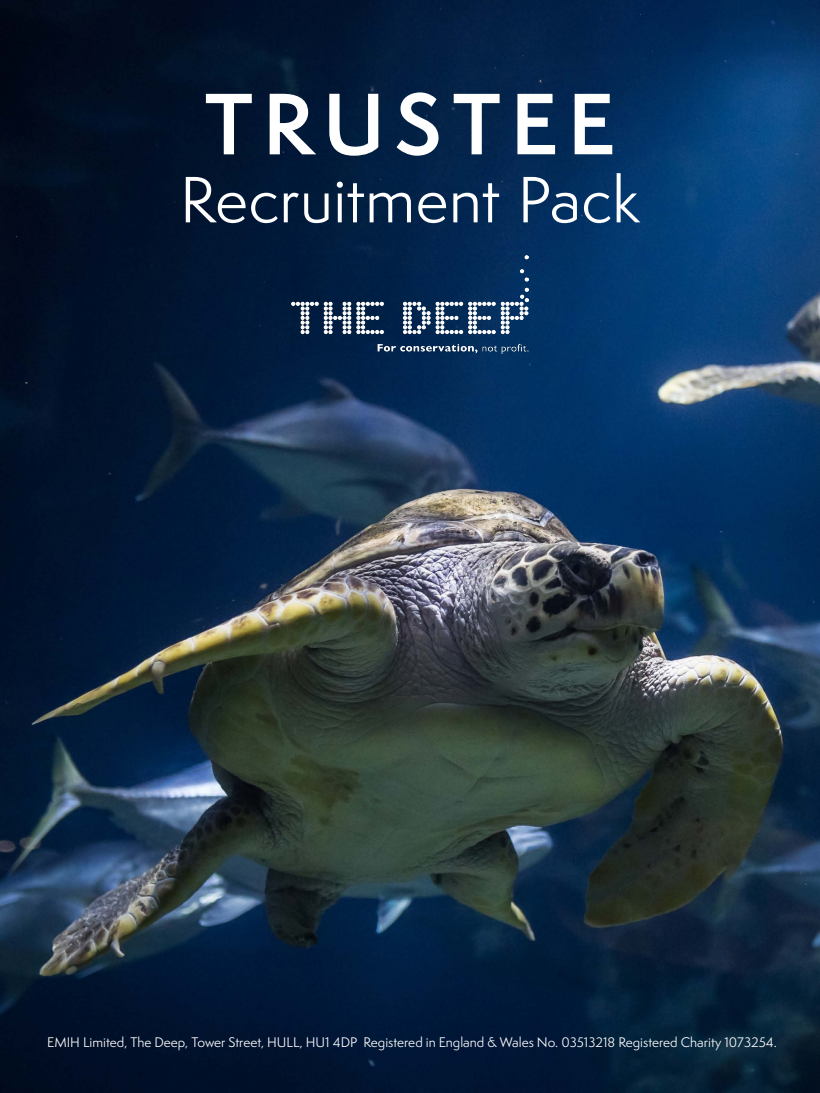
<style>
.page{position:relative;width:820px;height:1093px;background:#fff}
.page>*{position:absolute;margin:0;border:0;box-sizing:border-box;transform-origin:0 0}
.t1{font:600 80px "Semplicita Pro";letter-spacing:.12em;color:#fff}
.t2{font:60px "Semplicita Pro";color:#fff}
.t3{font:12.8px "Semplicita Pro";color:#fff}
</style>
<div class="page">
<img style="left:0;top:0;width:819px;height:1093px">
<img style="left:291px;top:255px;width:237px;height:99px">
<h1 class="t1" style="left:204px;top:66px;width:412px">TRUSTEE</h1>
<h2 class="t2" style="left:180px;top:158px;width:462px">Recruitment Pack</h2>
<p class="t3" style="left:47px;top:1033px;width:730px">EMIH Limited, The Deep, Tower Street, HULL, HU1 4DP Registered in England &amp; Wales No. 03513218 Registered Charity 1073254.</p>
</div>
